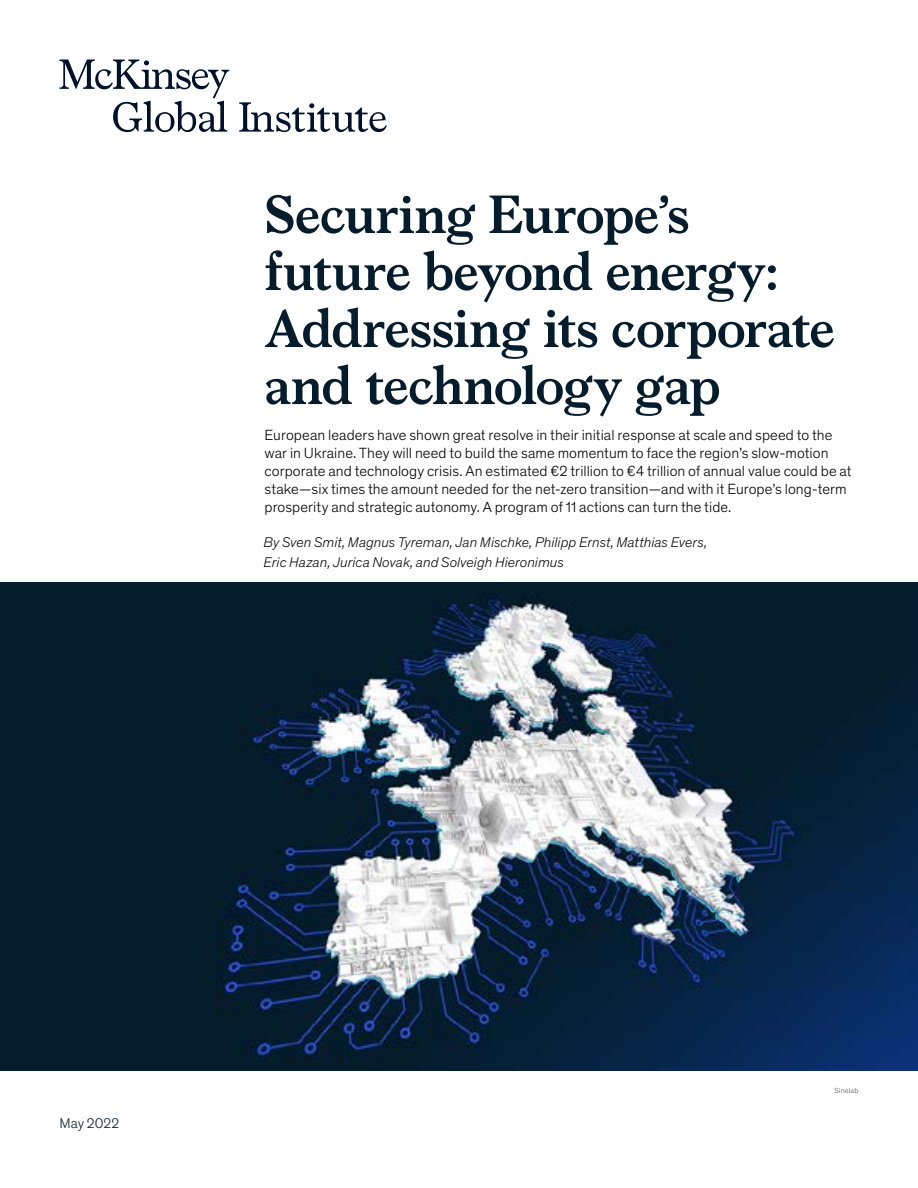
<style>
.page{position:relative;width:918px;height:1188px;background:#fff}
.page>*{position:absolute;margin:0;border:0;box-sizing:border-box;transform-origin:0 0}
.t1{font:700 54px/57px "Bower";letter-spacing:-.01em;color:#051c2c}
.t2{font:300 15px/18px "Mc Kinsey Sans";letter-spacing:.005em;color:#000}
.t3{font:italic 300 14.25px/19.5px "Mc Kinsey Sans";letter-spacing:.005em;color:#000}
.t4{font:300 14.25px "Mc Kinsey Sans";letter-spacing:.005em;color:#051c2c}
.t5{font:300 7.5px "Mc Kinsey Sans";letter-spacing:.02em;color:#575756}
</style>
<div class="page">
<img style="left:0;top:582px;width:918px;height:488px">
<svg style="left:60px;top:60px;width:169px;height:72px"></svg>
<svg style="left:239px;top:102px;width:148px;height:30px"></svg>
<h1 class="t1" style="left:265px;top:182px;width:572px">Securing Europe’s future beyond energy:<br>Addressing its corporate and technology gap</h1>
<p class="t2" style="left:265px;top:425px;width:589px">European leaders have shown great resolve in their initial response at scale and speed to the war in Ukraine. They will need to build the same momentum to face the region’s slow-motion corporate and technology crisis. An estimated €2 trillion to €4 trillion of annual value could be at stake—six times the amount needed for the net-zero transition—and with it Europe’s long-term prosperity and strategic autonomy. A program of 11 actions can turn the tide.</p>
<p class="t3" style="left:264px;top:532px;width:445px">By Sven Smit, Magnus Tyreman, Jan Mischke, Philipp Ernst, Matthias Evers,<br>Eric Hazan, Jurica Novak, and Solveigh Hieronimus</p>
<p class="t4" style="left:60px;top:1114px;width:61px">May 2022</p>
<p class="t5" style="left:834px;top:1085px;width:26px">Sinelab</p>
</div>
